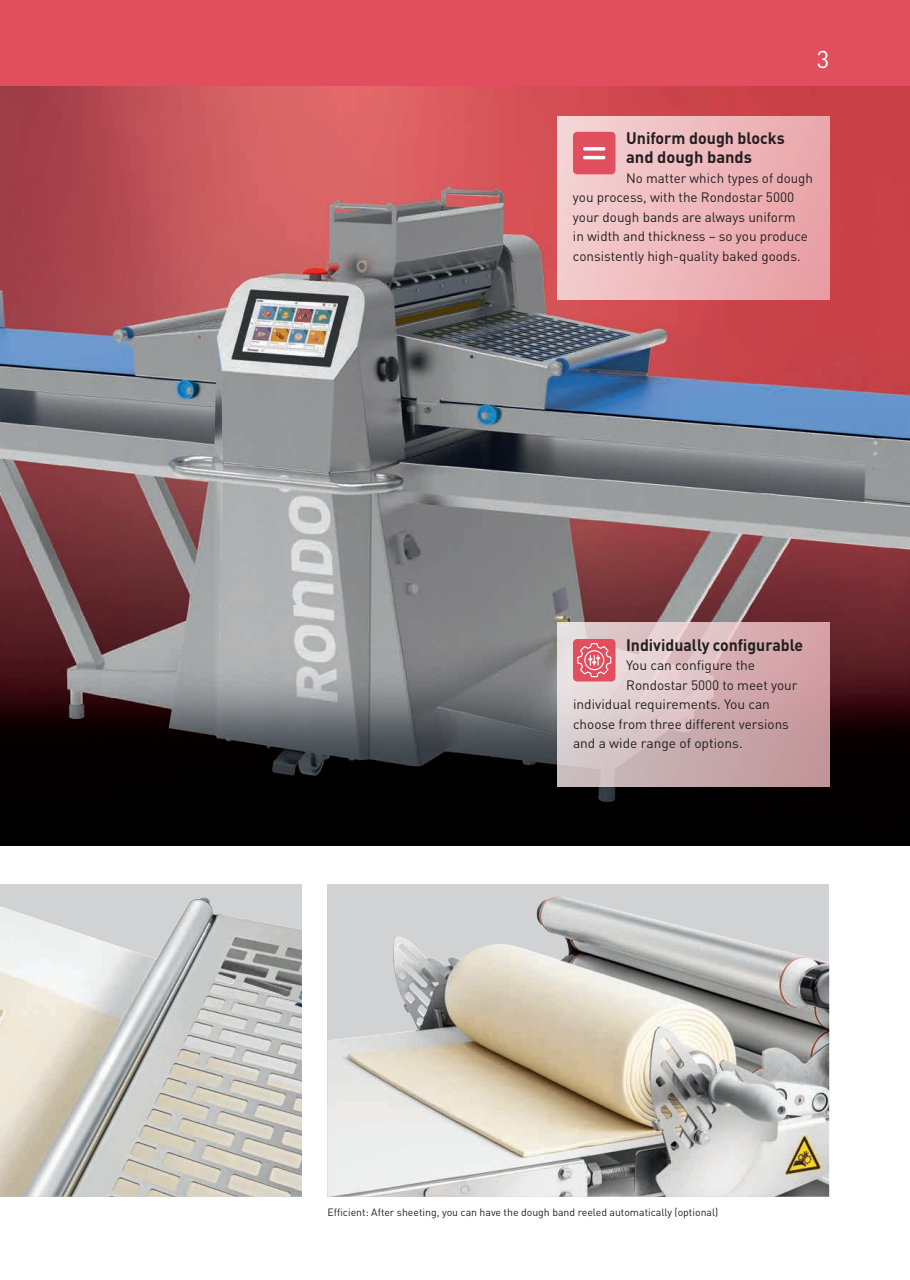
<style>
.page{position:relative;width:910px;height:1280px;background:#fff}
.page>*{position:absolute;margin:0;border:0;box-sizing:border-box;transform-origin:0 0}
.t1{font:24px "DIN Pro";color:#fff}
.t2{font:700 16.5px/19.5px "DIN Pro";color:#231f20}
.t3{font:700 16.5px "DIN Pro";color:#231f20;scale:.96 1}
.t4{font:13.5px/19.5px "DIN Pro";color:#231f20}
.t5{font:10.5px "DIN Pro";color:#231f20}
</style>
<div class="page">
<img style="left:0;top:85px;width:910px;height:761px">
<div style="left:0;top:0;width:910px;height:85px;background:#e14f5e"></div>
<div style="left:557px;top:116px;width:272px;height:184px;background:linear-gradient(to right,#f4d0d2,#e9a1a7)"></div>
<div style="left:573px;top:132px;width:42px;height:42px;background:#e14f5e;border-radius:4px"></div>
<svg style="left:583px;top:147px;width:22px;height:4px"></svg>
<hr style="left:583px;top:156px;width:22px;height:3px;background:#fff;border-radius:2px">
<div style="left:0;top:885px;width:302px;height:312px;background:#d1d2d4"></div>
<img style="left:0;top:897px;width:302px;height:300px">
<div style="left:327px;top:885px;width:502px;height:312px;background:#d1d2d4"></div>
<img style="left:327px;top:896px;width:502px;height:301px">
<svg style="left:557px;top:623px;width:272px;height:164px;background:#d4b6b9"></svg>
<div style="left:573px;top:639px;width:42px;height:42px;background:#e14f5e;border-radius:4px"></div>
<svg style="left:577px;top:643px;width:35px;height:35px"></svg>
<h1 class="t1" style="left:817px;top:43px;width:14px">3</h1>
<p class="t2" style="left:626px;top:127px;width:160px">Uniform dough blocks and dough bands</p>
<p class="t4" style="left:573px;top:167px;width:242px;text-indent:53px">No matter which types of dough you process, with the Rondostar 5000 your dough bands are always uniform<br>in width and thickness – so you produce consistently high-quality baked goods.</p>
<p class="t3" style="left:626px;top:633px;width:186px">Individually configurable</p>
<p class="t4" style="left:626px;top:655px;width:131px">You can configure the</p>
<p class="t4" style="left:626px;top:674px;width:173px">Rondostar 5000 to meet your</p>
<p class="t4" style="left:573px;top:694px;width:199px">individual requirements. You can</p>
<p class="t4" style="left:573px;top:713px;width:217px">choose from three different versions</p>
<p class="t4" style="left:573px;top:733px;width:171px">and a wide range of options.</p>
<p class="t5" style="left:327px;top:1205px;width:392px">Efficient: After sheeting, you can have the dough band reeled automatically (optional)</p>
</div>
